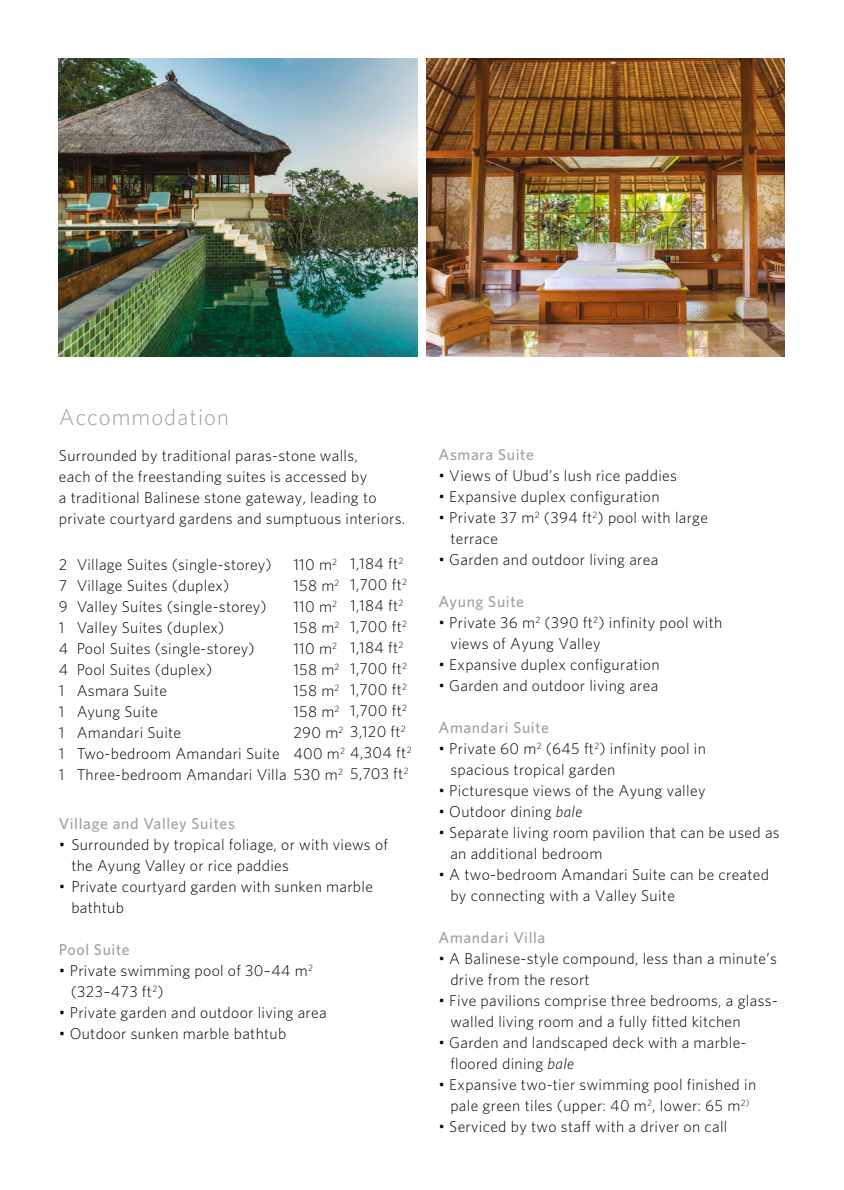
<style>
.page{position:relative;width:844px;height:1190px;background:#fff}
.page>*{position:absolute;margin:0;border:0;box-sizing:border-box;transform-origin:0 0}
.Body_Copy{font:300 22.75px "Whitney";letter-spacing:.05em;color:#a1a198}
.Body_Copy-2{font:300 15.75px/21px "Whitney";letter-spacing:.02em;color:#000}
.Body_Copy-3{font:500 15.75px "Whitney";letter-spacing:.04em;color:#a1a198}
.s1{font-style:italic}
</style>
<div class="page">
<img style="left:59px;top:58px;width:359px;height:298px">
<img style="left:426px;top:58px;width:358px;height:298px">
<p class="Body_Copy" style="left:59px;top:401px;width:172px">Accommodation</p>
<p class="Body_Copy-2" style="left:59px;top:445px;width:348px">Surrounded by traditional paras-stone walls,<br>each of the freestanding suites is accessed by<br>a traditional Balinese stone gateway, leading to private courtyard gardens and sumptuous interiors.</p>
<p class="Body_Copy-2" style="left:77px;top:553px;width:196px">Village Suites (single-storey)</p>
<p class="Body_Copy-2" style="left:77px;top:574px;width:154px">Village Suites (duplex)</p>
<p class="Body_Copy-2" style="left:77px;top:595px;width:191px">Valley Suites (single-storey)</p>
<p class="Body_Copy-2" style="left:77px;top:616px;width:149px">Valley Suites (duplex)</p>
<p class="Body_Copy-2" style="left:77px;top:637px;width:179px">Pool Suites (single-storey)</p>
<p class="Body_Copy-2" style="left:77px;top:658px;width:137px">Pool Suites (duplex)</p>
<p class="Body_Copy-2" style="left:77px;top:679px;width:92px">Asmara Suite</p>
<p class="Body_Copy-2" style="left:77px;top:700px;width:83px">Ayung Suite</p>
<p class="Body_Copy-2" style="left:77px;top:721px;width:106px">Amandari Suite</p>
<p class="Body_Copy-2" style="left:77px;top:742px;width:205px">Two-bedroom Amandari Suite</p>
<p class="Body_Copy-2" style="left:77px;top:763px;width:268px">Three-bedroom Amandari Villa 530 m<sup>2</sup></p>
<p class="Body_Copy-2" style="left:350px;top:552px;width:55px">1,184 ft<sup>2</sup></p>
<p class="Body_Copy-2" style="left:350px;top:573px;width:58px">1,700 ft<sup>2</sup></p>
<p class="Body_Copy-2" style="left:350px;top:594px;width:55px">1,184 ft<sup>2</sup></p>
<p class="Body_Copy-2" style="left:350px;top:615px;width:58px">1,700 ft<sup>2</sup></p>
<p class="Body_Copy-2" style="left:350px;top:636px;width:55px">1,184 ft<sup>2</sup></p>
<p class="Body_Copy-2" style="left:350px;top:657px;width:58px">1,700 ft<sup>2</sup></p>
<p class="Body_Copy-2" style="left:350px;top:678px;width:58px">1,700 ft<sup>2</sup></p>
<p class="Body_Copy-2" style="left:350px;top:699px;width:58px">1,700 ft<sup>2</sup></p>
<p class="Body_Copy-2" style="left:293px;top:553px;width:45px">110 m<sup>2</sup></p>
<p class="Body_Copy-2" style="left:293px;top:574px;width:48px">158 m<sup>2</sup></p>
<p class="Body_Copy-2" style="left:293px;top:595px;width:45px">110 m<sup>2</sup></p>
<p class="Body_Copy-2" style="left:293px;top:616px;width:48px">158 m<sup>2</sup></p>
<p class="Body_Copy-2" style="left:293px;top:637px;width:45px">110 m<sup>2</sup></p>
<p class="Body_Copy-2" style="left:293px;top:658px;width:48px">158 m<sup>2</sup></p>
<p class="Body_Copy-2" style="left:293px;top:679px;width:48px">158 m<sup>2</sup></p>
<p class="Body_Copy-2" style="left:293px;top:700px;width:48px">158 m<sup>2</sup></p>
<p class="Body_Copy-2" style="left:293px;top:720px;width:114px">290 m<sup>2</sup> 3,120 ft<sup>2</sup></p>
<p class="Body_Copy-2" style="left:293px;top:741px;width:120px">400 m<sup>2</sup> 4,304 ft<sup>2</sup></p>
<p class="Body_Copy-2" style="left:59px;top:553px;width:10px">2</p>
<p class="Body_Copy-2" style="left:59px;top:574px;width:10px">7</p>
<p class="Body_Copy-2" style="left:59px;top:595px;width:11px">9</p>
<p class="Body_Copy-2" style="left:59px;top:616px;width:7px">1</p>
<p class="Body_Copy-2" style="left:59px;top:637px;width:11px">4</p>
<p class="Body_Copy-2" style="left:59px;top:658px;width:11px">4</p>
<p class="Body_Copy-2" style="left:59px;top:679px;width:7px">1</p>
<p class="Body_Copy-2" style="left:59px;top:700px;width:7px">1</p>
<p class="Body_Copy-2" style="left:59px;top:721px;width:7px">1</p>
<p class="Body_Copy-2" style="left:59px;top:742px;width:7px">1</p>
<p class="Body_Copy-2" style="left:59px;top:763px;width:7px">1</p>
<p class="Body_Copy-2" style="left:350px;top:762px;width:60px">5,703 ft<sup>2</sup></p>
<p class="Body_Copy-3" style="left:59px;top:813px;width:177px">Village and Valley Suites</p>
<p class="Body_Copy-2" style="left:59px;top:833px;width:330px">• Surrounded by tropical foliage, or with views of</p>
<p class="Body_Copy-2" style="left:71px;top:854px;width:219px">the Ayung Valley or rice paddies</p>
<p class="Body_Copy-2" style="left:59px;top:875px;width:315px">• Private courtyard garden with sunken marble</p>
<p class="Body_Copy-2" style="left:71px;top:896px;width:54px">bathtub</p>
<p class="Body_Copy-3" style="left:59px;top:939px;width:72px">Pool Suite</p>
<p class="Body_Copy-2" style="left:71px;top:959px;width:244px;text-indent:-12px">• Private swimming pool of 30–44 m<sup>2 </sup>(323–473 ft<sup>2</sup>)</p>
<p class="Body_Copy-2" style="left:59px;top:1001px;width:269px">• Private garden and outdoor living area</p>
<p class="Body_Copy-2" style="left:59px;top:1022px;width:229px">• Outdoor sunken marble bathtub</p>
<p class="Body_Copy-3" style="left:438px;top:444px;width:97px">Asmara Suite</p>
<p class="Body_Copy-2" style="left:438px;top:464px;width:240px">• Views of Ubud’s lush rice paddies</p>
<p class="Body_Copy-2" style="left:438px;top:485px;width:222px">• Expansive duplex configuration</p>
<p class="Body_Copy-2" style="left:438px;top:506px;width:271px">• Private 37 m<sup>2</sup> (394 ft<sup>2</sup>) pool with large</p>
<p class="Body_Copy-2" style="left:450px;top:527px;width:49px">terrace</p>
<p class="Body_Copy-2" style="left:438px;top:548px;width:221px">• Garden and outdoor living area</p>
<p class="Body_Copy-3" style="left:438px;top:591px;width:87px">Ayung Suite</p>
<p class="Body_Copy-2" style="left:438px;top:611px;width:285px">• Private 36 m<sup>2</sup> (390 ft<sup>2</sup>) infinity pool with</p>
<p class="Body_Copy-2" style="left:450px;top:632px;width:152px">views of Ayung Valley</p>
<p class="Body_Copy-2" style="left:438px;top:653px;width:222px">• Expansive duplex configuration</p>
<p class="Body_Copy-2" style="left:438px;top:674px;width:221px">• Garden and outdoor living area</p>
<p class="Body_Copy-3" style="left:438px;top:717px;width:112px">Amandari Suite</p>
<p class="Body_Copy-2" style="left:438px;top:737px;width:269px">• Private 60 m<sup>2</sup> (645 ft<sup>2</sup>) infinity pool in</p>
<p class="Body_Copy-2" style="left:450px;top:758px;width:166px">spacious tropical garden</p>
<p class="Body_Copy-2" style="left:438px;top:779px;width:268px">• Picturesque views of the Ayung valley</p>
<p class="Body_Copy-2" style="left:438px;top:800px;width:145px">• Outdoor dining <span class="s1">bale</span></p>
<p class="Body_Copy-2" style="left:438px;top:821px;width:343px">• Separate living room pavilion that can be used as</p>
<p class="Body_Copy-2" style="left:450px;top:842px;width:153px">an additional bedroom</p>
<p class="Body_Copy-2" style="left:438px;top:863px;width:332px">• A two-bedroom Amandari Suite can be created</p>
<p class="Body_Copy-2" style="left:450px;top:884px;width:226px">by connecting with a Valley Suite</p>
<p class="Body_Copy-3" style="left:438px;top:927px;width:108px">Amandari Villa</p>
<p class="Body_Copy-2" style="left:438px;top:947px;width:340px">• A Balinese-style compound, less than a minute’s</p>
<p class="Body_Copy-2" style="left:450px;top:968px;width:141px">drive from the resort</p>
<p class="Body_Copy-2" style="left:438px;top:989px;width:341px">• Five pavilions comprise three bedrooms, a glass-</p>
<p class="Body_Copy-2" style="left:450px;top:1010px;width:292px">walled living room and a fully fitted kitchen</p>
<p class="Body_Copy-2" style="left:438px;top:1031px;width:309px">• Garden and landscaped deck with a marble-</p>
<p class="Body_Copy-2" style="left:450px;top:1052px;width:125px">floored dining <span class="s1">bale</span></p>
<p class="Body_Copy-2" style="left:438px;top:1073px;width:319px">• Expansive two-tier swimming pool finished in</p>
<p class="Body_Copy-2" style="left:450px;top:1094px;width:300px">pale green tiles (upper: 40 m<sup>2</sup>, lower: 65 m<sup>2)</sup></p>
<p class="Body_Copy-2" style="left:438px;top:1115px;width:290px">• Serviced by two staff with a driver on call</p>
</div>
